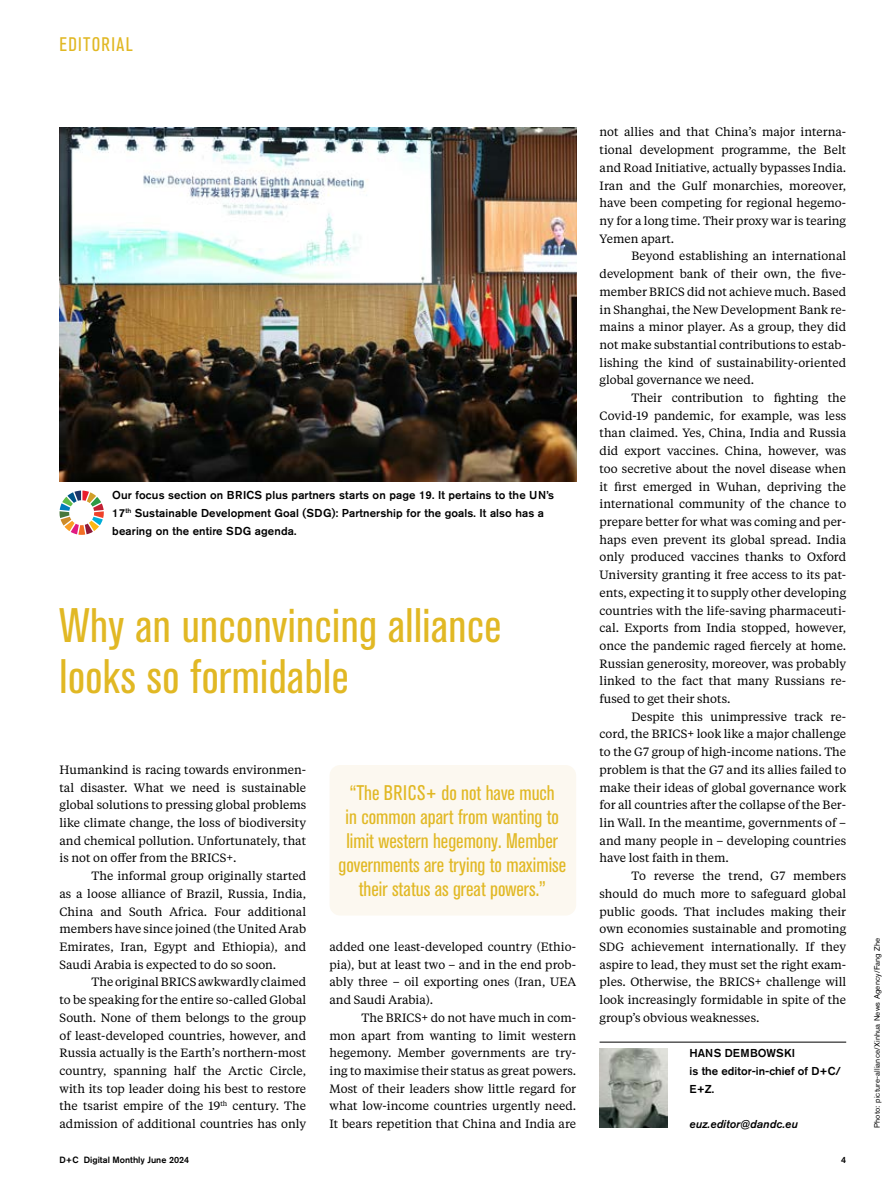
<style>
.page{position:relative;width:893px;height:1191px;background:#fff}
.page>*{position:absolute;margin:0;border:0;box-sizing:border-box;transform-origin:0 0}
.t1{font:condensed 48px/51px "Akzidenz Grotesk BE";letter-spacing:.01em;color:#e1b824}
.t2{font:condensed 21px/24px "Akzidenz Grotesk BE";color:#e1b824;text-align:center}
.t3{font:condensed 19.5px "Akzidenz Grotesk BE";letter-spacing:.07em;color:#e1b824}
.t4{font:12px/17.7px "Tiempos Text";color:#000;text-align:justify}
.t5{font:500 11.4px/17.7px "Akzidenz Grotesk BE";letter-spacing:.01em;color:#000}
.t6{font:italic 500 11.4px "Akzidenz Grotesk BE";color:#000}
.t7{font:500 9px "Akzidenz Grotesk BE";color:#000}
.t8{font:7.8px "Akzidenz Grotesk BE";letter-spacing:.02em;color:#000}
</style>
<div class="page">
<hr style="left:600px;top:1041px;width:246px;height:1px;background:#000">
<img style="left:600px;top:1048px;width:67px;height:79px">
<img style="left:60px;top:128px;width:516px;height:354px">
<svg style="left:60px;top:490px;width:44px;height:45px"></svg>
<div style="left:330px;top:765px;width:246px;height:150px;background:#fcf8f0;border-radius:11px"></div>
<h3 class="t3" style="left:60px;top:33px;width:75px">EDITORIAL</h3>
<p class="t5" style="left:112px;top:486px;width:443px">Our focus section on BRICS plus partners starts on page 19. It pertains to the UN’s<br>17<sup>th</sup> Sustainable Development Goal (SDG): Partnership for the goals. It also has a bearing on the entire SDG agenda.</p>
<h1 class="t1" style="left:60px;top:600px;width:443px">Why an unconvincing alliance looks so formidable</h1>
<p class="t4" style="left:60px;top:760px;width:248px">Humankind is racing towards environmen&shy;tal disaster. What we need is sustainable global solutions to pressing global problems like climate change, the loss of biodiversity and chemical pollution. Unfortunately, that is not on offer from the BRICS+.</p>
<p class="t4" style="left:60px;top:866px;width:248px;text-indent:32px">The informal group originally started as a loose alliance of Brazil, Russia, India, China and South Africa. Four additional members have since joined (the United Arab Emirates, Iran, Egypt and Ethiopia), and Saudi Arabia is expected to do so soon.</p>
<p class="t4" style="left:60px;top:972px;width:248px;text-indent:32px">The original BRICS awkwardly claimed to be speaking for the entire so-called Global South. None of them belongs to the group of least-developed countries, however, and Russia actually is the Earth’s northern-most country, spanning half the Arctic Circle, with its top leader doing his best to restore the tsarist empire of the 19<sup>th</sup> century. The admission of additional countries has only</p>
<h2 class="t2" style="left:338px;top:780px;width:229px">“The BRICS+ do not have much<br>in common apart from wanting to limit western hegemony. Member governments are trying to maximise their status as great powers.”</h2>
<p class="t4" style="left:330px;top:937px;width:248px">added one least-developed country (Ethio&shy;pia), but at least two – and in the end prob&shy;ably three – oil exporting ones (Iran, UEA and Saudi Arabia).</p>
<p class="t4" style="left:330px;top:1008px;width:248px;text-indent:32px">The BRICS+ do not have much in com&shy;mon apart from wanting to limit western hegemony. Member governments are try&shy;ing to maximise their status as great powers.<br>Most of their leaders show little regard for what low-income countries urgently need.<br>It bears repetition that China and India are</p>
<p class="t4" style="left:600px;top:123px;width:248px">not allies and that China’s major interna&shy;tional development programme, the Belt and Road Initiative, actually bypasses India.<br>Iran and the Gulf monarchies, moreover, have been competing for regional hegemo&shy;ny for a long time. Their proxy war is tearing Yemen apart.</p>
<p class="t4" style="left:600px;top:247px;width:248px;text-indent:32px">Beyond establishing an international development bank of their own, the five&shy;member BRICS did not achieve much. Based in Shanghai, the New Development Bank re&shy;mains a minor player. As a group, they did not make substantial contributions to estab&shy;lishing the kind of sustainability-oriented global governance we need.</p>
<p class="t4" style="left:600px;top:388px;width:248px;text-indent:32px">Their contribution to fighting the Covid-19 pandemic, for example, was less than claimed. Yes, China, India and Russia did export vaccines. China, however, was too secretive about the novel disease when it first emerged in Wuhan, depriving the international community of the chance to prepare better for what was coming and per&shy;haps even prevent its global spread. India only produced vaccines thanks to Oxford University granting it free access to its pat&shy;ents, expecting it to supply other developing countries with the life-saving pharmaceuti&shy;cal. Exports from India stopped, however, once the pandemic raged fiercely at home.<br>Russian generosity, moreover, was probably linked to the fact that many Russians re&shy;fused to get their shots.</p>
<p class="t4" style="left:600px;top:707px;width:248px;text-indent:32px">Despite this unimpressive track re&shy;cord, the BRICS+ look like a major challenge to the G7 group of high-income nations. The problem is that the G7 and its allies failed to make their ideas of global governance work for all countries after the collapse of the Ber&shy;lin Wall. In the meantime, governments of – and many people in – developing countries have lost faith in them.</p>
<p class="t4" style="left:600px;top:866px;width:248px;text-indent:32px">To reverse the trend, G7 members should do much more to safeguard global public goods. That includes making their own economies sustainable and promoting SDG achievement internationally. If they aspire to lead, they must set the right exam&shy;ples. Otherwise, the BRICS+ challenge will look increasingly formidable in spite of the group’s obvious weaknesses.</p>
<p class="t5" style="left:690px;top:1044px;width:153px">HANS DEMBOWSKI<br>is the editor-in-chief of D+C/<br>E+Z.</p>
<p class="t6" style="left:690px;top:1117px;width:110px">euz.editor@dandc.eu</p>
<p class="t7" style="left:60px;top:1154px;width:131px">D+C Digital Monthly June 2024</p>
<p class="t7" style="left:841px;top:1154px;width:7px">4</p>
<p class="t8" style="left:872px;top:1128px;width:192px;rotate:-90deg">Photo: picture-alliance/Xinhua News Agency/Fang Zhe</p>
</div>
